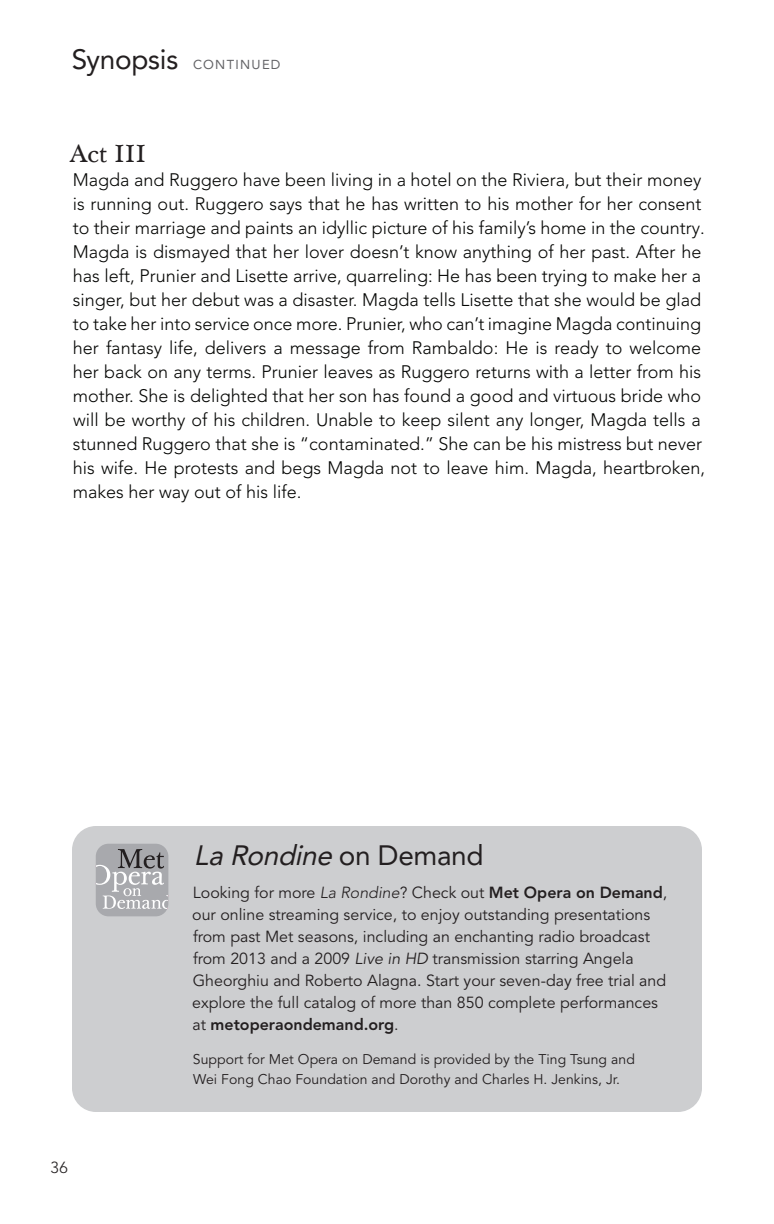
<style>
.page{position:relative;width:774px;height:1224px;background:#fff}
.page>*{position:absolute;margin:0;border:0;box-sizing:border-box;transform-origin:0 0}
.t1{font:italic 28px "Avenir LT Pro";color:#231f20}
.t2{font:24px "Baskerville Ten";color:#231f20}
.t3{font:300 18px/24px "Avenir LT Pro";color:#040503}
.t4{font:16px/22px "Avenir LT Pro";color:#231f20}
.t5{font:300 16px "Avenir LT Pro";color:#231f20}
.t6{font:14px/20px "Avenir LT Pro";letter-spacing:.005em;color:#231f20}
.t7{font:13px "Avenir LT Pro";letter-spacing:.1em;color:#636366}
.s1{font-size:28px;color:#231f20}
.s2{font-style:normal}
.s3{font-weight:300;font-style:italic}
.s4{font-weight:800}
.s5{font-style:italic}
</style>
<div class="page">
<div style="left:72px;top:826px;width:630px;height:286px;background:#cdced0;border-radius:24px"></div>
<div style="left:96px;top:844px;width:72px;height:72px;background:#a8a9ad;border-radius:13px"></div>
<svg style="left:96px;top:849px;width:72px;height:60px"></svg>
<p class="t7" style="left:72px;top:57px;width:210px"><span class="s1">Synopsis</span> CONTINUED</p>
<h2 class="t2" style="left:70px;top:139px;width:78px">Act III</h2>
<p class="t3" style="left:73px;top:168px;width:634px">Magda and Ruggero have been living in a hotel on the Riviera, but their money is running out. Ruggero says that he has written to his mother for her consent to their marriage and paints an idyllic picture of his family’s home in the country.<br>Magda is dismayed that her lover doesn’t know anything of her past. After he has left, Prunier and Lisette arrive, quarreling: He has been trying to make her a singer, but her debut was a disaster. Magda tells Lisette that she would be glad to take her into service once more. Prunier, who can’t imagine Magda continuing her fantasy life, delivers a message from Rambaldo: He is ready to welcome her back on any terms. Prunier leaves as Ruggero returns with a letter from his mother. She is delighted that her son has found a good and virtuous bride who will be worthy of his children. Unable to keep silent any longer, Magda tells a stunned Ruggero that she is “contaminated.” She can be his mistress but never his wife. He protests and begs Magda not to leave him. Magda, heartbroken, makes her way out of his life.</p>
<p class="t5" style="left:51px;top:1158px;width:19px">36</p>
<h1 class="t1" style="left:194px;top:838px;width:291px">La Rondine <span class="s2">o n D e m a n d</span></h1>
<p class="t4" style="left:192px;top:882px;width:477px">Looking for more <span class="s3">La Rondine</span>? Check out <span class="s4">Met Opera on Demand</span>, our online streaming service, to enjoy outstanding presentations from past Met seasons, including an enchanting radio broadcast from 2013 and a 2009 <span class="s5">Live in HD</span> transmission starring Angela Gheorghiu and Roberto Alagna. Start your seven-day free trial and explore the full catalog of more than 850 complete performances at <span class="s4">metoperaondemand.org</span>.</p>
<p class="t6" style="left:193px;top:1050px;width:444px">Support for Met Opera on Demand is provided by the Ting Tsung and<br>Wei Fong Chao Foundation and Dorothy and Charles H. Jenkins, Jr.</p>
</div>
